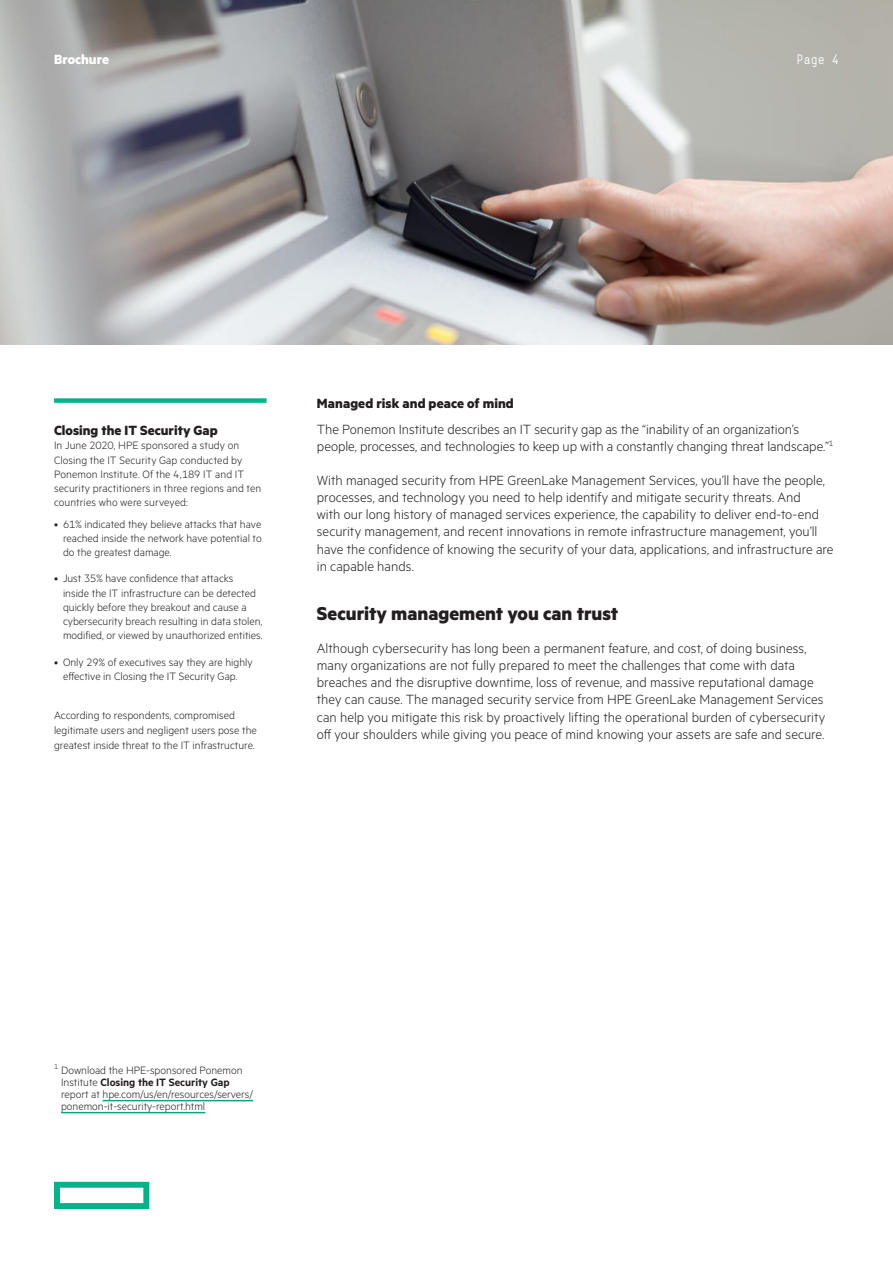
<style>
.page{position:relative;width:893px;height:1263px;background:#fff}
.page>*{position:absolute;margin:0;border:0;box-sizing:border-box;transform-origin:0 0}
.Body_subheadline_Met{font:700 21px "Metric HPE";color:#231f20}
.Body_text_MetricHPE{font:300 15px/17.2px "Metric HPE";color:#231f20}
.Body_text_last_Metri{font:300 15px/17.2px "Metric HPE";color:#231f20}
.Body_text_before_bul{font:700 15px "Metric HPE";letter-spacing:.005em;color:#231f20}
.t1{font:700 15px "Metric HPE";color:#fff}
.t2{font:13.5px "HPE Simple";color:#fff}
.Sidebar_text_MetricH{font:300 12px/14.2px "Metric HPE";color:#231f20}
.s1{font-weight:600}
</style>
<div class="page">
<img style="left:0;top:0;width:893px;height:344px">
<svg style="left:54px;top:1182px;width:95px;height:27px"></svg>
<hr style="left:103px;top:1100px;width:150px;height:1px;background:#01a982">
<hr style="left:61px;top:1112px;width:144px;height:1px;background:#01a982">
<div style="left:54px;top:398px;width:213px;height:5px;background:#07b18a"></div>
<p class="t1" style="left:54px;top:50px;width:57px">Brochure</p>
<p class="t2" style="left:796px;top:52px;width:44px">Page 4</p>
<p class="Body_text_before_bul" style="left:54px;top:421px;width:165px">Closing the IT Security Gap</p>
<p class="Sidebar_text_MetricH" style="left:54px;top:438px;width:209px">In June 2020, HPE sponsored a study on Closing the IT Security Gap conducted by Ponemon Institute. Of the 4,189 IT and IT security practitioners in three regions and ten countries who were surveyed:</p>
<p class="Sidebar_text_MetricH" style="left:63px;top:516px;width:200px;text-align:justify;text-indent:-9px">• 61% indicated they believe attacks that have reached inside the network have potential to do the greatest damage.</p>
<p class="Sidebar_text_MetricH" style="left:63px;top:571px;width:201px;text-indent:-9px">• Just 35% have confidence that attacks inside the IT infrastructure can be detected quickly before they breakout and cause a cybersecurity breach resulting in data stolen, modified, or viewed by unauthorized entities.</p>
<p class="Sidebar_text_MetricH" style="left:54px;top:654px;width:200px;text-align:center">• Only 29% of executives say they are highly effective in Closing the IT Security Gap.</p>
<p class="Sidebar_text_MetricH" style="left:54px;top:707px;width:204px;line-height:15px">According to respondents, compromised legitimate users and negligent users pose the greatest inside threat to the IT infrastructure.</p>
<p class="Body_text_before_bul" style="left:317px;top:394px;width:199px">Managed risk and peace of mind</p>
<p class="Body_text_MetricHPE" style="left:317px;top:420px;width:518px">The Ponemon Institute describes an IT security gap as the “inability of an organization’s people, processes, and technologies to keep up with a constantly changing threat landscape.”<sup>1</sup></p>
<p class="Body_text_last_Metri" style="left:317px;top:471px;width:518px">With managed security from HPE GreenLake Management Services, you’ll have the people, processes, and technology you need to help identify and mitigate security threats. And<br>with our long history of managed services experience, the capability to deliver end-to-end security management, and recent innovations in remote infrastructure management, you’ll have the confidence of knowing the security of your data, applications, and infrastructure are in capable hands.</p>
<p class="Body_subheadline_Met" style="left:317px;top:601px;width:303px">Security management you can trust</p>
<p class="Body_text_MetricHPE" style="left:317px;top:639px;width:510px">Although cybersecurity has long been a permanent feature, and cost, of doing business, many organizations are not fully prepared to meet the challenges that come with data breaches and the disruptive downtime, loss of revenue, and massive reputational damage they can cause. The managed security service from HPE GreenLake Management Services can help you mitigate this risk by proactively lifting the operational burden of cybersecurity off your shoulders while giving you peace of mind knowing your assets are safe and secure.</p>
<p class="Sidebar_text_MetricH" style="left:61px;top:1063px;width:194px;line-height:12px;text-indent:-7px"><sup>1</sup> Download the HPE-sponsored Ponemon Institute <span class="s1">Closing the IT Security Gap </span>report at hpe.com/us/en/resources/servers/ ponemon-it-security-report.html</p>
</div>
